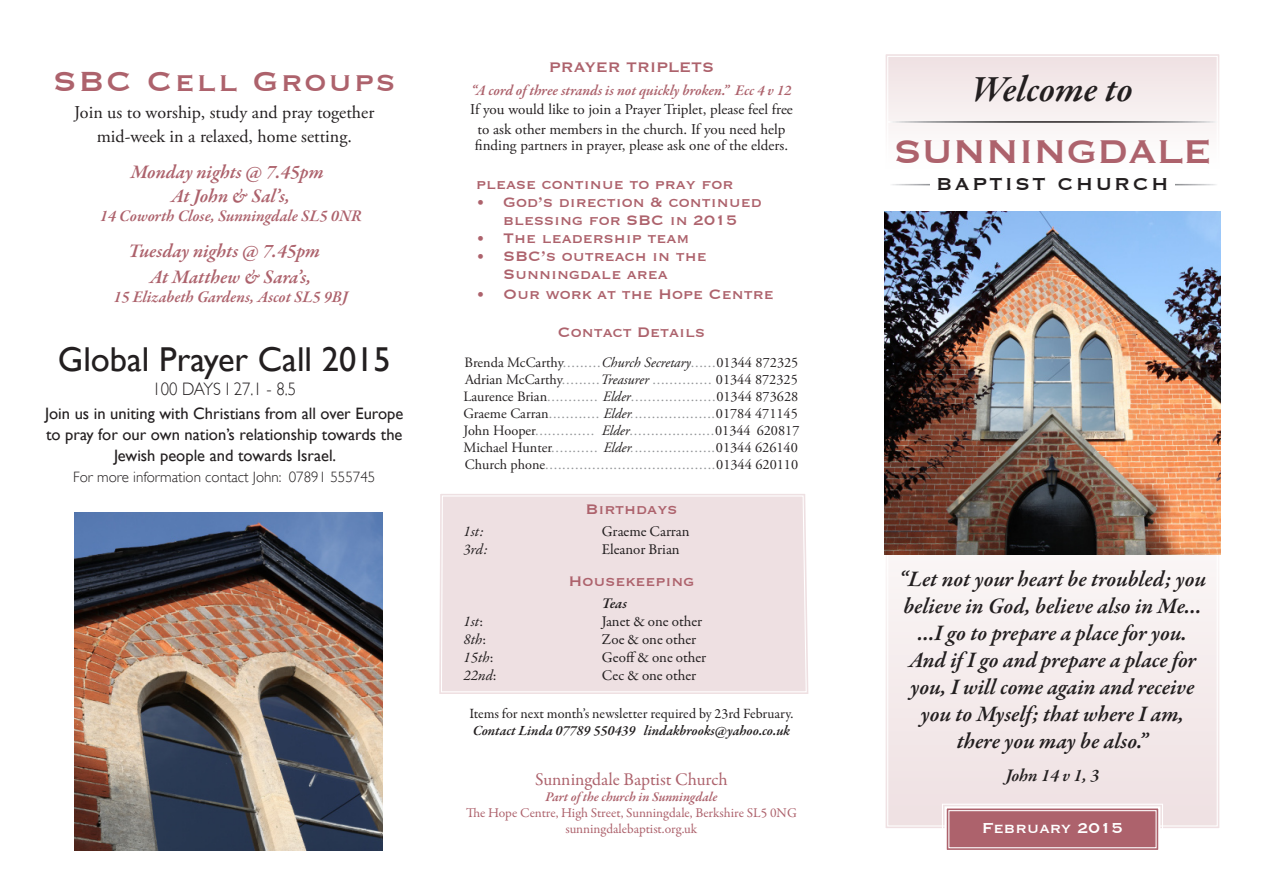
<style>
.page{position:relative;width:1263px;height:893px;background:#fff}
.page>*{position:absolute;margin:0;border:0;box-sizing:border-box;transform-origin:0 0}
.t1{font:42.75px "Copperplate";color:#ad626c}
.t2{font:italic 600 37.5px "Garamond Premr Pro";letter-spacing:-.01em;color:#231f20}
.t3{font:36px "Copperplate";letter-spacing:.05em;color:#ad626c}
.t4{font:34.5px "Gill Sans";color:#231f20}
.t5{font:italic 600 22.5px/27px "Garamond Premr Pro";color:#231f20}
.t6{font:22.5px "Copperplate";color:#231f20}
.t7{font:italic 600 19.5px "Garamond Premr Pro";color:#ad626c}
.t8{font:18.75px "Copperplate";color:#fff}
.t9{font:18px/18px "Copperplate";color:#ad626c;text-align:center}
.t10{font:18px "Adobe Garamond Pro";color:#231f20}
.t11{font:18px "Garamond Premr Pro";letter-spacing:-.005em;color:#ad626c}
.t12{font:300 18px "Gill Sans";color:#231f20;scale:.93 1}
.t13{font:italic 600 18px "Garamond Premr Pro";letter-spacing:-.01em;color:#231f20}
.t14{font:16.5px/21px "Gill Sans";color:#231f20;text-align:center}
.t15{font:italic 600 16.5px "Garamond Premr Pro";color:#ad626c}
.t16{font:15px/19.5px "Adobe Garamond Pro";color:#231f20;text-align:center}
.t17{font:15px "Garamond Premr Pro";color:#231f20}
.t18{font:italic 600 15px "Garamond Premr Pro";letter-spacing:-.005em;color:#ad626c}
.t19{font:300 15px "Gill Sans";color:#231f20}
.t20{font:italic 15px "Garamond Premr Pro";color:#231f20}
.t21{font:italic 600 15px "Garamond Premr Pro";color:#231f20}
.t22{font:14.25px/17.1px "Adobe Garamond Pro";color:#939598}
.t23{font:14.25px "Adobe Garamond Pro";color:#231f20}
.t24{font:14.25px/17.1px "Garamond Premr Pro";letter-spacing:-.005em;color:#231f20}
.t25{font:13.5px "Garamond Premr Pro";letter-spacing:-.005em;color:#ad626c}
.t26{font:italic 600 13.5px "Garamond Premr Pro";letter-spacing:-.005em;color:#ad626c}
.s1{color:#939598}
.s2{font-style:italic}
.s3{color:#231f20}
.s4{font-style:italic;color:#231f20}
.s5{font-style:normal}
.s6{font-weight:600;font-style:italic}
</style>
<div class="page">
<div style="left:440px;top:495px;width:367px;height:198px;background:#eee0e2"></div>
<svg style="left:886px;top:55px;width:332px;height:71px"></svg>
<div style="left:883px;top:52px;width:338px;height:119px;border:2px solid #fff"></div>
<div style="left:887px;top:56px;width:331px;height:111px;border:1px solid #fff"></div>
<svg style="left:886px;top:463px;width:335px;height:364px"></svg>
<hr style="left:888px;top:121px;width:329px;height:2px;background:#fff">
<svg style="left:941px;top:803px;width:222px;height:46px;background:#b6737c"></svg>
<div style="left:944px;top:806px;width:216px;height:46px;border:2px solid #fff"></div>
<div style="left:948px;top:810px;width:208px;height:38px;border:1px solid #fff"></div>
<img style="left:884px;top:211px;width:336px;height:343px">
<img style="left:75px;top:513px;width:307px;height:337px">
<p class="t3" style="left:53px;top:58px;width:345px">SBC Cell Groups</p>
<p class="t10" style="left:74px;top:102px;width:302px">Join us to worship, study and pray together</p>
<p class="t10" style="left:97px;top:126px;width:257px">mid-week in a relaxed, home setting.</p>
<p class="t7" style="left:131px;top:160px;width:194px">Monday nights @ 7.45pm</p>
<p class="t7" style="left:171px;top:183px;width:120px">At John &amp; Sal’s,</p>
<p class="t15" style="left:100px;top:206px;width:263px">14 Coworth Close, Sunningdale SL5 0NR</p>
<p class="t7" style="left:128px;top:239px;width:193px">Tuesday nights @ 7.45pm</p>
<p class="t7" style="left:150px;top:264px;width:163px">At Matthew &amp; Sara’s,</p>
<p class="t15" style="left:113px;top:287px;width:236px">15 Elizabeth Gardens, Ascot SL5 9BJ</p>
<p class="t4" style="left:58px;top:340px;width:334px">Global Prayer Call 2015</p>
<p class="t12" style="left:152px;top:379px;width:156px">100 DAYS I 27.1 - 8.5</p>
<p class="t14" style="left:45px;top:403px;width:359px">Join us in uniting with Christians from all over Europe to pray for our own nation’s relationship towards the<br>Jewish people and towards Israel.</p>
<p class="t19" style="left:73px;top:469px;width:304px">For more information contact John: 07891 555745</p>
<p class="t9" style="left:549px;top:57px;width:167px">PRAYER TRIPLETS</p>
<p class="t18" style="left:471px;top:81px;width:322px">“A cord of three strands is not quickly broken.” Ecc 4 v 12</p>
<p class="t16" style="left:470px;top:100px;width:324px">If you would like to join a Prayer Triplet, please feel free to ask other members in the church. If you need help</p>
<p class="t16" style="left:475px;top:136px;width:315px">finding partners in prayer, please ask one of the elders.</p>
<p class="t9" style="left:476px;top:174px;width:259px">please continue to pray for</p>
<p class="t9" style="left:476px;top:192px;width:287px">• God’s direction &amp; continued blessing for SBC in 2015</p>
<p class="t9" style="left:476px;top:228px;width:215px">• The leadership team</p>
<p class="t9" style="left:503px;top:246px;width:205px;text-align:left;text-indent:-27px">• SBC’s outreach in the<br>Sunningdale area</p>
<p class="t9" style="left:476px;top:284px;width:299px">• Our work at the Hope Centre</p>
<p class="t9" style="left:558px;top:322px;width:149px">Contact Details</p>
<p class="t23" style="left:465px;top:353px;width:335px">Brenda McCarthy<span class="s1">.........</span><span class="s2">Church Secretary</span><span class="s1">......</span>01344 872325</p>
<p class="t23" style="left:465px;top:371px;width:334px">Adrian McCarthy<span class="s1">.........</span><span class="s2">Treasurer</span> <span class="s1">..............</span> 01344 872325</p>
<p class="t22" style="left:463px;top:388px;width:336px"><span class="s3">Laurence Brian</span>............ <span class="s4">Elder</span>....................<span class="s3">01344 873628</span></p>
<p class="t22" style="left:463px;top:405px;width:336px"><span class="s3">Graeme Carran</span>............ <span class="s4">Elder</span><span class="s2">.</span>...................<span class="s3">01784 471145</span></p>
<p class="t22" style="left:463px;top:422px;width:337px"><span class="s3">John Hooper</span>.............. <span class="s4">Elder</span>....................<span class="s3">01344 620817<br>Michael Hunter</span>........... <span class="s4">Elder</span><span class="s2">.</span>...................<span class="s3">01344 626140</span></p>
<p class="t22" style="left:465px;top:457px;width:335px"><span class="s3">Church phone</span>........................................<span class="s3">01344 620110</span></p>
<p class="t9" style="left:586px;top:499px;width:93px">Birthdays</p>
<p class="t20" style="left:463px;top:522px;width:22px">1st:</p>
<p class="t17" style="left:602px;top:523px;width:89px">Graeme Carran</p>
<p class="t20" style="left:463px;top:540px;width:26px">3rd:</p>
<p class="t17" style="left:602px;top:541px;width:79px">Eleanor Brian</p>
<p class="t9" style="left:568px;top:571px;width:128px">Housekeeping</p>
<p class="t21" style="left:602px;top:594px;width:27px">Teas</p>
<p class="t20" style="left:463px;top:612px;width:21px">1st<span class="s5">:</span></p>
<p class="t17" style="left:602px;top:612px;width:102px">Janet &amp; one other</p>
<p class="t20" style="left:463px;top:630px;width:24px">8th<span class="s5">:</span></p>
<p class="t17" style="left:602px;top:630px;width:96px">Zoe &amp; one other</p>
<p class="t20" style="left:463px;top:648px;width:31px">15th<span class="s5">:</span></p>
<p class="t17" style="left:602px;top:648px;width:106px">Geoff &amp; one other</p>
<p class="t20" style="left:463px;top:666px;width:35px">22nd<span class="s5">:</span></p>
<p class="t17" style="left:602px;top:666px;width:96px">Cec &amp; one other</p>
<p class="t24" style="left:469px;top:705px;width:325px">Items for next month’s newsletter required by 23rd February.<br><span class="s6">Contact Linda 07789 550439 lindakbrooks@yahoo.co.uk</span></p>
<p class="t11" style="left:535px;top:768px;width:194px">Sunningdale Baptist Church</p>
<p class="t26" style="left:546px;top:788px;width:173px">Part of the church in Sunningdale</p>
<p class="t25" style="left:466px;top:805px;width:332px">The Hope Centre, High Street, Sunningdale, Berkshire SL5 0NG</p>
<p class="t25" style="left:565px;top:821px;width:133px">sunningdalebaptist.org.uk</p>
<p class="t2" style="left:972px;top:66px;width:163px">Welcome to</p>
<p class="t1" style="left:893px;top:124px;width:203px">Sunningdale</p>
<p class="t6" style="left:936px;top:169px;width:35px">Baptist</p>
<p class="t6" style="left:1057px;top:169px;width:75px">Church</p>
<p class="t5" style="left:899px;top:566px;width:309px">“Let not your heart be troubled; you believe in God, believe also in Me...</p>
<p class="t5" style="left:918px;top:620px;width:271px">...I go to prepare a place for you.</p>
<p class="t5" style="left:909px;top:647px;width:289px;text-align:center">And if I go and prepare a place for you, I will come again and receive you to Myself; that where I am,</p>
<p class="t5" style="left:957px;top:728px;width:193px">there you may be also.”</p>
<p class="t13" style="left:1006px;top:764px;width:95px">John 14 v 1, 3</p>
<p class="t8" style="left:982px;top:816px;width:142px">February 2015</p>
</div>
